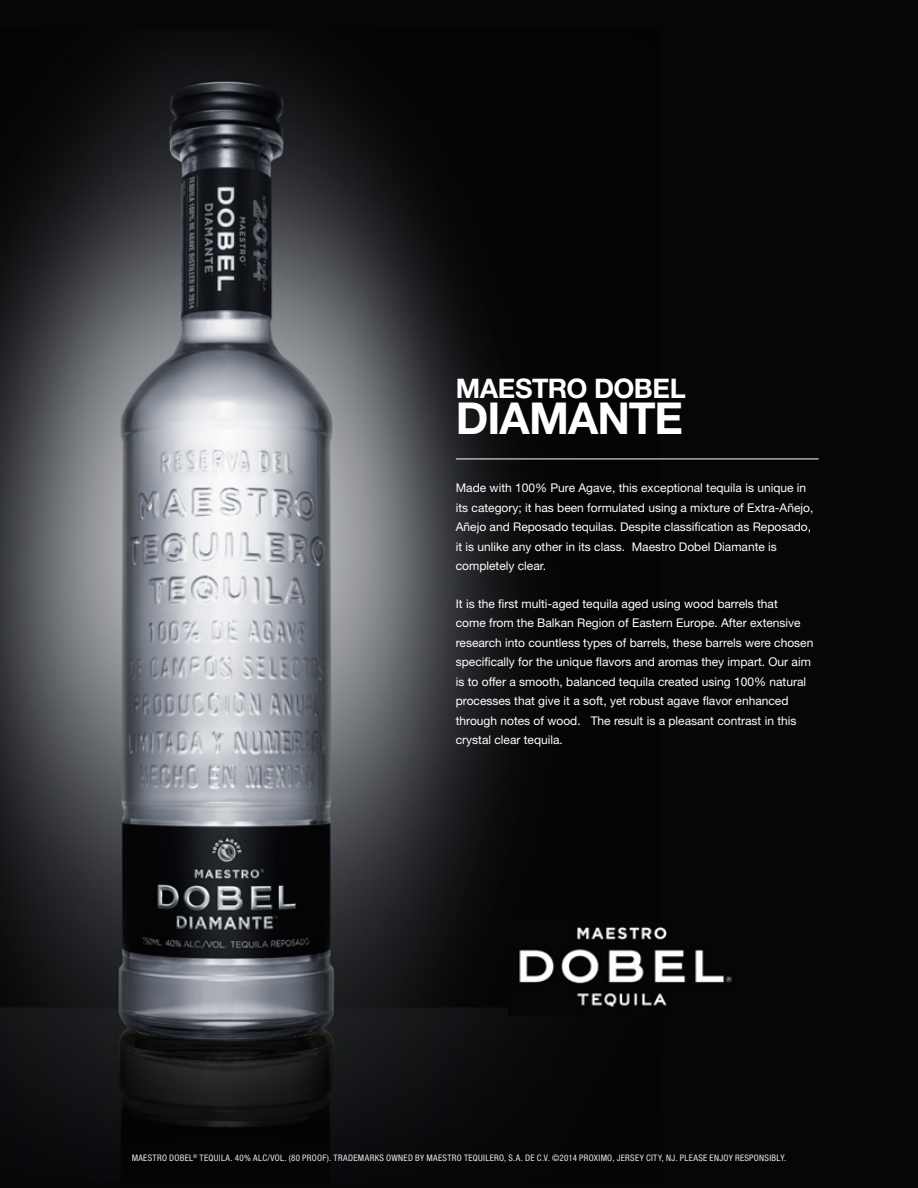
<style>
.page{position:relative;width:918px;height:1188px;background:#050608}
.page>*{position:absolute;margin:0;border:0;box-sizing:border-box;transform-origin:0 0}
.t1{font:700 44.1px "Helvetica Neue LT Std";letter-spacing:-.02em;color:#fff}
.t2{font:700 27px "Helvetica Neue LT Std";letter-spacing:-.02em;color:#fff}
.t3{font:12px/19.5px "Helvetica Neue LT Std";color:#fff}
.t4{font:condensed 9px "Helvetica Neue LT Std";letter-spacing:.035em;color:#fff}
</style>
<div class="page">
<img style="left:0;top:53px;width:659px;height:1075px">
<img style="left:509px;top:921px;width:224px;height:95px">
<hr style="left:456px;top:459px;width:363px;height:1px;background:#fff">
<h2 class="t2" style="left:456px;top:372px;width:231px">MAESTRO DOBEL</h2>
<h1 class="t1" style="left:456px;top:391px;width:229px">DIAMANTE</h1>
<p class="t3" style="left:456px;top:478px;width:359px">Made with 100% Pure Agave, this exceptional tequila is unique in its category; it has been formulated using a mixture of Extra-Añejo, Añejo and Reposado tequilas. Despite classification as Reposado, it is unlike any other in its class. Maestro Dobel Diamante is completely clear.</p>
<p class="t3" style="left:456px;top:594px;width:359px">It is the first multi-aged tequila aged using wood barrels that<br>come from the Balkan Region of Eastern Europe. After extensive research into countless types of barrels, these barrels were chosen specifically for the unique flavors and aromas they impart. Our aim is to offer a smooth, balanced tequila created using 100% natural processes that give it a soft, yet robust agave flavor enhanced through notes of wood. The result is a pleasant contrast in this crystal clear tequila.</p>
<p class="t4" style="left:132px;top:1153px;width:656px">MAESTRO DOBEL<sup>®</sup> TEQUILA. 40% ALC/VOL. (80 PROOF). TRADEMARKS OWNED BY MAESTRO TEQUILERO, S.A. DE C.V. ©2014 PROXIMO, JERSEY CITY, NJ. PLEASE ENJOY RESPONSIBLY.</p>
</div>
